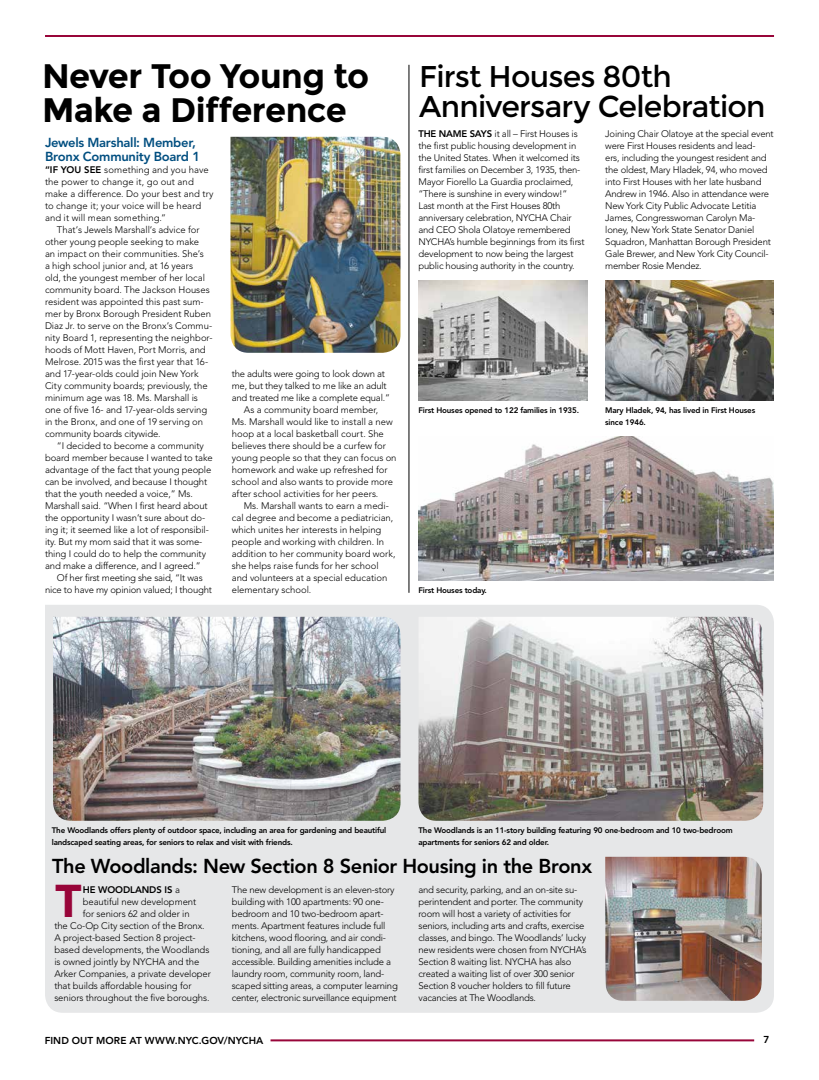
<style>
.page{position:relative;width:819px;height:1080px;background:#fff}
.page>*{position:absolute;margin:0;border:0;box-sizing:border-box;transform-origin:0 0}
.t1{font:700 46.1px "Montserrat";color:#980539}
.t2{font:700 34px/34px "Montserrat";letter-spacing:-.015em;color:#000}
.t3{font:30px/30px "Montserrat";letter-spacing:-.03em;color:#000}
.t4{font:800 20px "Avenir LT Std";letter-spacing:-.02em;color:#000}
.t5{font:800 13px/14px "Avenir LT Std";letter-spacing:-.02em;color:#004e80}
.t6{font:800 10px "Avenir LT Std";letter-spacing:.005em;color:#000}
.t7{font:300 9.5px/12px "Avenir LT Std";letter-spacing:-.01em;color:#000}
.t8{font:300 9.5px/12px "Avenir LT Std";letter-spacing:.01em;color:#000}
.t9{font:800 9.5px "Avenir LT Std";letter-spacing:-.01em;color:#000}
.t10{font:800 8px/12px "Avenir LT Std";letter-spacing:-.02em;color:#000}
.s1{font-weight:800}
.s2{font-weight:300}
</style>
<div class="page">
<hr style="left:45px;top:35px;width:729px;height:2px;background:#980539">
<hr style="left:271px;top:1039px;width:483px;height:2px;background:#980539">
<img style="left:230px;top:137px;width:170px;height:216px">
<div style="left:45px;top:605px;width:729px;height:408px;background:#e6e7e8"></div>
<img style="left:418px;top:617px;width:345px;height:204px">
<img style="left:53px;top:617px;width:347px;height:204px">
<img style="left:605px;top:857px;width:157px;height:144px">
<hr style="left:409px;top:65px;width:1px;height:528px;background:#000">
<img style="left:605px;top:281px;width:169px;height:120px">
<img style="left:418px;top:281px;width:169px;height:120px">
<img style="left:418px;top:437px;width:356px;height:144px">
<h2 class="t2" style="left:42px;top:59px;width:329px">Never Too Young to<br>Make a Difference</h2>
<h3 class="t5" style="left:45px;top:135px;width:157px">Jewels Marshall: Member,<br>Bronx Community Board 1</h3>
<p class="t8" style="left:45px;top:164px;width:170px"><span class="s1">“IF YOU SEE</span> something and you have the power to change it, go out and make a difference. Do your best and try to change it; your voice will be heard and it will mean something.”</p>
<p class="t7" style="left:45px;top:224px;width:169px;text-indent:12px">That’s Jewels Marshall’s advice for other young people seeking to make<br>an impact on their communities. She’s<br>a high school junior and, at 16 years<br>old, the youngest member of her local community board. The Jackson Houses resident was appointed this past sum&shy;mer by Bronx Borough President Ruben Diaz Jr. to serve on the Bronx’s Commu&shy;nity Board 1, representing the neighbor&shy;hoods of Mott Haven, Port Morris, and Melrose. 2015 was the first year that 16- and 17-year-olds could join New York City community boards; previously, the minimum age was 18. Ms. Marshall is one of five 16- and 17-year-olds serving in the Bronx, and one of 19 serving on community boards citywide.</p>
<p class="t7" style="left:45px;top:440px;width:169px;text-indent:12px">“I decided to become a community board member because I wanted to take advantage of the fact that young people can be involved, and because I thought that the youth needed a voice,” Ms.<br>Marshall said. “When I first heard about the opportunity I wasn’t sure about do&shy;ing it; it seemed like a lot of responsibil&shy;ity. But my mom said that it was some&shy;thing I could do to help the community and make a difference, and I agreed.”</p>
<p class="t7" style="left:45px;top:572px;width:169px;text-align:center">Of her first meeting she said, “It was<br>nice to have my opinion valued; I thought</p>
<p class="t7" style="left:232px;top:368px;width:155px">the adults were going to look down at</p>
<p class="t7" style="left:232px;top:380px;width:157px">me, but they talked to me like an adult</p>
<p class="t7" style="left:232px;top:392px;width:160px">and treated me like a complete equal.”</p>
<p class="t7" style="left:244px;top:404px;width:136px">As a community board member,</p>
<p class="t7" style="left:232px;top:416px;width:162px">Ms. Marshall would like to install a new</p>
<p class="t7" style="left:232px;top:427px;width:154px">hoop at a local basketball court. She</p>
<p class="t7" style="left:232px;top:439px;width:156px">believes there should be a curfew for</p>
<p class="t7" style="left:232px;top:451px;width:166px">young people so that they can focus on</p>
<p class="t7" style="left:232px;top:463px;width:157px">homework and wake up refreshed for</p>
<p class="t7" style="left:232px;top:475px;width:163px">school and also wants to provide more</p>
<p class="t7" style="left:232px;top:487px;width:148px">after school activities for her peers.</p>
<p class="t7" style="left:244px;top:499px;width:147px">Ms. Marshall wants to earn a medi-</p>
<p class="t7" style="left:232px;top:511px;width:163px">cal degree and become a pediatrician,</p>
<p class="t7" style="left:232px;top:523px;width:151px">which unites her interests in helping</p>
<p class="t7" style="left:232px;top:535px;width:154px">people and working with children. In</p>
<p class="t7" style="left:232px;top:547px;width:165px">addition to her community board work,</p>
<p class="t7" style="left:232px;top:559px;width:148px">she helps raise funds for her school</p>
<p class="t7" style="left:232px;top:571px;width:157px">and volunteers at a special education</p>
<p class="t7" style="left:232px;top:583px;width:81px">elementary school.</p>
<h3 class="t3" style="left:419px;top:62px;width:348px">First Houses 80th<br>Anniversary Celebration</h3>
<p class="t7" style="left:418px;top:128px;width:168px"><span class="s1">THE NAME SAYS</span> it all – First Houses is the first public housing development in the United States. When it welcomed its first families on December 3, 1935, then-Mayor Fiorello La Guardia proclaimed, “There is sunshine in every window!” Last month at the First Houses 80th anniversary celebration, NYCHA Chair and CEO Shola Olatoye remembered NYCHA’s humble beginnings from its first development to now being the largest public housing authority in the country.</p>
<p class="t7" style="left:605px;top:128px;width:170px">Joining Chair Olatoye at the special event were First Houses residents and lead-<br>ers, including the youngest resident and the oldest, Mary Hladek, 94, who moved into First Houses with her late husband Andrew in 1946. Also in attendance were New York City Public Advocate Letitia James, Congresswoman Carolyn Ma&shy;loney, New York State Senator Daniel Squadron, Manhattan Borough President Gale Brewer, and New York City Council&shy;member Rosie Mendez.</p>
<p class="t10" style="left:418px;top:404px;width:162px">First Houses opened to 122 families in 1935.</p>
<p class="t10" style="left:605px;top:404px;width:152px">Mary Hladek, 94, has lived in First Houses since 1946.</p>
<p class="t10" style="left:418px;top:584px;width:70px">First Houses today.</p>
<p class="t10" style="left:52px;top:824px;width:336px">The Woodlands offers plenty of outdoor space, including an area for gardening and beautiful landscaped seating areas, for seniors to relax and visit with friends.</p>
<p class="t10" style="left:419px;top:824px;width:316px">The Woodlands is an 11-story building featuring 90 one-bedroom and 10 two-bedroom apartments for seniors 62 and older.</p>
<h3 class="t4" style="left:52px;top:855px;width:541px">The Woodlands: New Section 8 Senior Housing in the Bronx</h3>
<h1 class="t1" style="left:54px;top:873px;width:30px">T</h1>
<p class="t9" style="left:83px;top:884px;width:99px">HE WOODLANDS IS <span class="s2">a</span></p>
<p class="t7" style="left:232px;top:884px;width:168px">The new development is an eleven-story building with 100 apartments: 90 one&shy;bedroom and 10 two-bedroom apart&shy;ments. Apartment features include full kitchens, wood flooring, and air condi&shy;tioning, and all are fully handicapped accessible. Building amenities include a laundry room, community room, land&shy;scaped sitting areas, a computer learning center, electronic surveillance equipment</p>
<p class="t7" style="left:418px;top:884px;width:170px">and security, parking, and an on-site su&shy;perintendent and porter. The community room will host a variety of activities for seniors, including arts and crafts, exercise classes, and bingo. The Woodlands’ lucky new residents were chosen from NYCHA’s Section 8 waiting list. NYCHA has also created a waiting list of over 300 senior Section 8 voucher holders to fill future vacancies at The Woodlands.</p>
<p class="t7" style="left:83px;top:896px;width:115px">beautiful new development</p>
<p class="t7" style="left:83px;top:908px;width:108px">for seniors 62 and older in</p>
<p class="t7" style="left:54px;top:920px;width:152px">the Co-Op City section of the Bronx.</p>
<p class="t7" style="left:54px;top:932px;width:143px">A project-based Section 8 project-</p>
<p class="t7" style="left:54px;top:944px;width:157px">based developments, the Woodlands</p>
<p class="t7" style="left:54px;top:956px;width:146px">is owned jointly by NYCHA and the</p>
<p class="t7" style="left:54px;top:968px;width:158px">Arker Companies, a private developer</p>
<p class="t7" style="left:54px;top:980px;width:139px">that builds affordable housing for</p>
<p class="t7" style="left:54px;top:992px;width:157px">seniors throughout the five boroughs.</p>
<p class="t6" style="left:45px;top:1035px;width:220px">FIND OUT MORE AT WWW.NYC.GOV/NYCHA</p>
<p class="t6" style="left:764px;top:1033px;width:7px">7</p>
</div>
